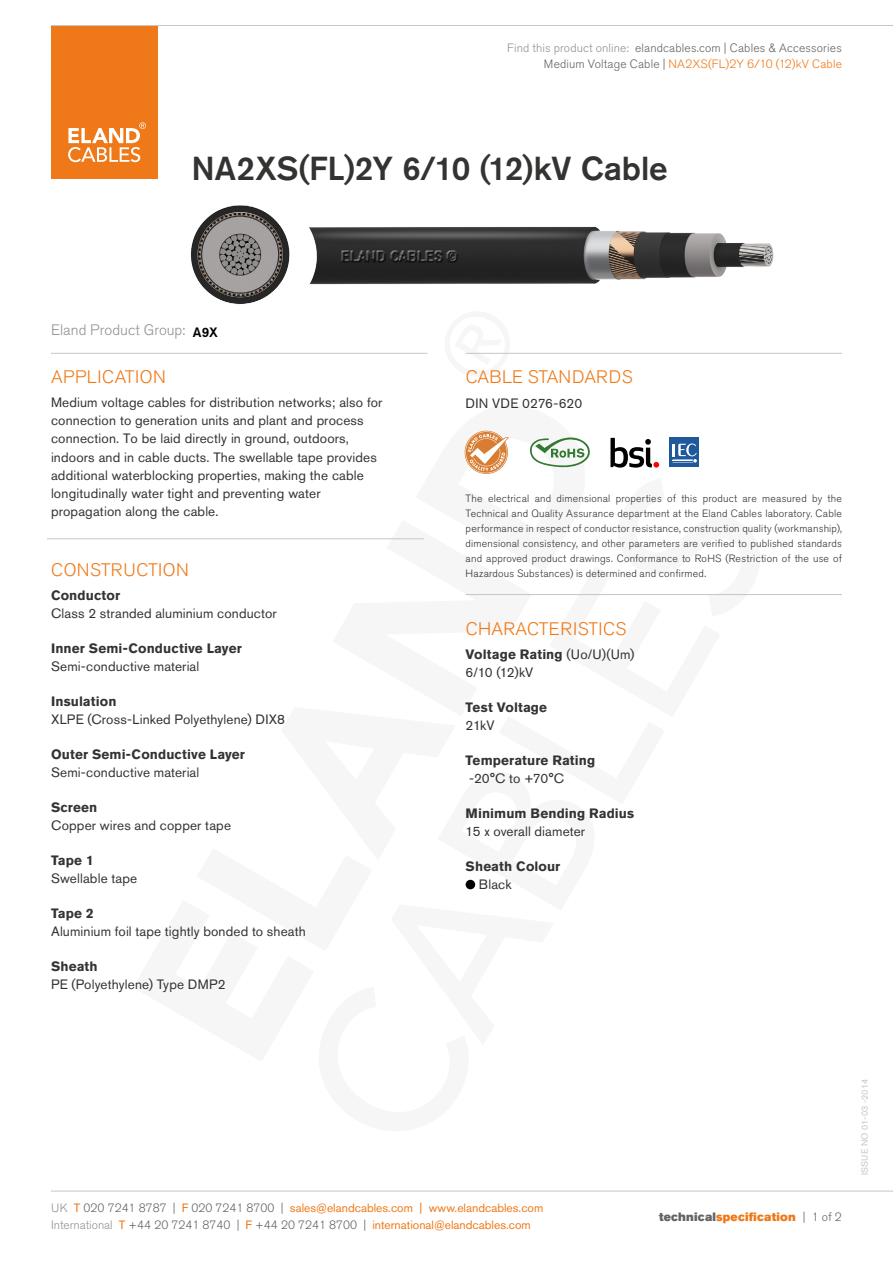
<style>
.page{position:relative;width:893px;height:1263px;background:#fff}
.page>*{position:absolute;margin:0;border:0;box-sizing:border-box;transform-origin:0 0}
.t1{font:500 33px "Akzidenz Grotesk BE";letter-spacing:-.005em;color:#333332}
.t2{font:300 18px "Akzidenz Grotesk BE";letter-spacing:.01em;color:#ef7918}
.t3{font:300 18px "Akzidenz Grotesk BE";letter-spacing:.03em;color:#ef7918}
.t4{font:300 15px "Akzidenz Grotesk BE";color:#929292}
.t5{font:13.5px/18px "Akzidenz Grotesk BE";letter-spacing:.01em;color:#333332}
.t6{font:700 13.5px "Akzidenz Grotesk BE";letter-spacing:.01em;color:#333332}
.t7{font:500 13.5px "Akzidenz Grotesk BE";color:#000}
.t8{font:12px/17.5px "Akzidenz Grotesk BE";color:#ef7918}
.t9{font:300 12px/16.4px "Akzidenz Grotesk BE";letter-spacing:.015em;color:#646363;text-align:right}
.t10{font:12px "Akzidenz Grotesk BE Super";letter-spacing:.015em;color:#ef7918}
.t11{font:300 10.5px/15px "Akzidenz Grotesk BE";letter-spacing:.02em;color:#333332;text-align:justify}
.t12{font:9px "Akzidenz Grotesk BE";letter-spacing:.01em;color:#c6c6c6}
.s1{color:#929292}
.s2{color:#ef7918}
.s3{font-weight:700}
.s4{font-weight:300;color:#929292}
.s5{font-weight:300;color:#646363}
.s6{color:#646363}
.s7{font-family:"Akzidenz Grotesk BE";font-weight:300;color:#646363}
</style>
<div class="page">
<div style="left:51px;top:26px;width:106px;height:153px;background:#ef7918"></div>
<svg style="left:68px;top:122px;width:78px;height:40px"></svg>
<hr style="left:51px;top:25px;width:842px;height:1px;background:#c6c6c6">
<hr style="left:51px;top:1191px;width:842px;height:1px;background:#c6c6c6">
<div style="left:466px;top:880px;width:9px;height:9px;background:#000;border-radius:50%"></div>
<hr style="left:51px;top:353px;width:376px;height:1px;background:#c6c6c6">
<hr style="left:466px;top:353px;width:376px;height:1px;background:#c6c6c6">
<hr style="left:47px;top:538px;width:377px;height:1px;background:#c6c6c6">
<hr style="left:466px;top:594px;width:376px;height:1px;background:#c6c6c6">
<svg style="left:530px;top:437px;width:60px;height:31px"></svg>
<div style="left:669px;top:437px;width:30px;height:30px;background:#1f599c"></div>
<svg style="left:673px;top:443px;width:24px;height:20px"></svg>
<svg style="left:610px;top:438px;width:49px;height:30px"></svg>
<svg style="left:464px;top:431px;width:45px;height:43px"></svg>
<img style="left:190px;top:205px;width:584px;height:100px">
<p class="t9" style="left:507px;top:40px;width:336px"><span class="s1">Find this product online:</span> elandcables.com | Cables &amp; Accessories<br>Medium Voltage Cable | <span class="s2">NA2XS(FL)2Y 6/10 (12)kV Cable</span></p>
<h1 class="t1" style="left:191px;top:148px;width:478px">NA2XS(FL)2Y 6/10 (12)kV Cable</h1>
<p class="t4" style="left:51px;top:322px;width:136px">Eland Product Group:</p>
<p class="t7" style="left:193px;top:324px;width:27px">A9X</p>
<h2 class="t3" style="left:51px;top:367px;width:116px">APPLICATION</h2>
<p class="t5" style="left:51px;top:394px;width:333px">Medium voltage cables for distribution networks; also for connection to generation units and plant and process connection. To be laid directly in ground, outdoors, indoors and in cable ducts. The swellable tape provides additional waterblocking properties, making the cable longitudinally water tight and preventing water propagation along the cable.</p>
<h2 class="t2" style="left:466px;top:367px;width:168px">CABLE STANDARDS</h2>
<p class="t5" style="left:466px;top:394px;width:118px">DIN VDE 0276-620</p>
<p class="t11" style="left:466px;top:491px;width:378px">The electrical and dimensional properties of this product are measured by the Technical and Quality Assurance department at the Eland Cables laboratory. Cable performance in respect of conductor resistance, construction quality (workmanship), dimensional consistency, and other parameters are verified to published standards and approved product drawings. Conformance to RoHS (Restriction of the use of</p>
<h2 class="t3" style="left:51px;top:560px;width:139px">CONSTRUCTION</h2>
<p class="t11" style="left:466px;top:566px;width:242px">Hazardous Substances) is determined and confirmed.</p>
<p class="t6" style="left:51px;top:588px;width:71px">Conductor</p>
<p class="t5" style="left:51px;top:604px;width:227px">Class 2 stranded aluminium conductor</p>
<p class="t6" style="left:51px;top:641px;width:192px">Inner Semi-Conductive Layer</p>
<p class="t5" style="left:51px;top:657px;width:150px">Semi-conductive material</p>
<p class="t6" style="left:51px;top:694px;width:67px">Insulation</p>
<p class="t5" style="left:51px;top:710px;width:235px">XLPE (Cross-Linked Polyethylene) DIX8</p>
<p class="t6" style="left:51px;top:747px;width:195px">Outer Semi-Conductive Layer</p>
<p class="t5" style="left:51px;top:763px;width:150px">Semi-conductive material</p>
<p class="t6" style="left:51px;top:800px;width:48px">Screen</p>
<p class="t5" style="left:51px;top:816px;width:182px">Copper wires and copper tape</p>
<p class="t6" style="left:51px;top:853px;width:44px">Tape 1</p>
<p class="t5" style="left:51px;top:869px;width:88px">Swellable tape</p>
<p class="t6" style="left:51px;top:906px;width:44px">Tape 2</p>
<p class="t5" style="left:51px;top:922px;width:256px">Aluminium foil tape tightly bonded to sheath</p>
<p class="t6" style="left:51px;top:959px;width:48px">Sheath</p>
<p class="t5" style="left:51px;top:975px;width:176px">PE (Polyethylene) Type DMP2</p>
<h2 class="t2" style="left:466px;top:619px;width:162px">CHARACTERISTICS</h2>
<p class="t5" style="left:466px;top:645px;width:170px"><span class="s3">Voltage Rating</span> (Uo/U)(Um)<br>6/10 (12)kV</p>
<p class="t6" style="left:466px;top:700px;width:83px">Test Voltage</p>
<p class="t5" style="left:466px;top:716px;width:30px">21kV</p>
<p class="t6" style="left:466px;top:753px;width:131px">Temperature Rating</p>
<p class="t5" style="left:469px;top:769px;width:96px">-20°C to +70°C</p>
<p class="t6" style="left:466px;top:806px;width:170px">Minimum Bending Radius</p>
<p class="t5" style="left:466px;top:822px;width:121px">15 x overall diameter</p>
<p class="t6" style="left:466px;top:859px;width:96px">Sheath Colour</p>
<p class="t5" style="left:479px;top:875px;width:34px">Black</p>
<p class="t8" style="left:51px;top:1199px;width:494px"><span class="s4">UK</span> T <span class="s5">020 7241 8787 |</span> F <span class="s5">020 7241 8700 |</span> sales@elandcables.com | www.elandcables.com<br><span class="s4">International</span> T <span class="s5">+44 20 7241 8740 |</span> F <span class="s5">+44 20 7241 8700 |</span> international@elandcables.com</p>
<p class="t10" style="left:659px;top:1209px;width:184px"><span class="s6">technical</span>specification <span class="s7">| 1 of 2</span></p>
<p class="t12" style="left:859px;top:1175px;width:98px;rotate:-90deg">ISSUE NO 01-03 -2014</p>
</div>
